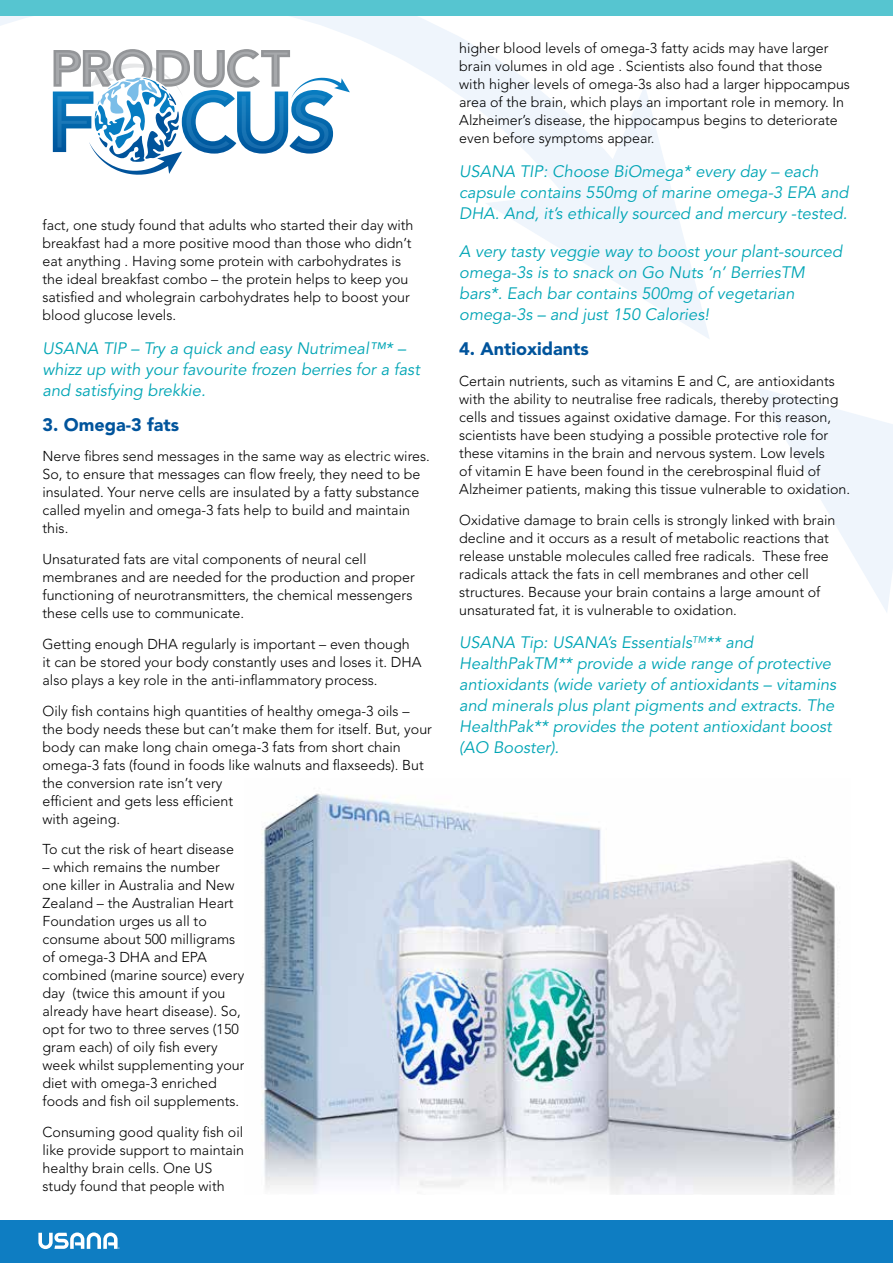
<style>
.page{position:relative;width:893px;height:1263px;background:#fff}
.page>*{position:absolute;margin:0;border:0;box-sizing:border-box;transform-origin:0 0}
.t1{font:900 18px "Avenir";color:#00549c}
.t2{font:italic 16.5px/21px "Avenir";color:#00a5b5}
.t3{font:300 14.25px/18px "Avenir";color:#000}
</style>
<div class="page">
<svg style="left:755px;top:387px;width:138px;height:225px"></svg>
<svg style="left:0;top:15px;width:710px;height:324px"></svg>
<div style="left:0;top:1220px;width:893px;height:43px;background:#0e7dc2"></div>
<svg style="left:38px;top:1232px;width:82px;height:17px"></svg>
<svg style="left:53px;top:49px;width:297px;height:126px"></svg>
<div style="left:0;top:0;width:893px;height:15px;background:#56c5d0"></div>
<img style="left:261px;top:793px;width:579px;height:401px">
<p class="t3" style="left:43px;top:216px;width:372px">fact, one study found that adults who started their day with breakfast had a more positive mood than those who didn’t eat anything . Having some protein with carbohydrates is the ideal breakfast combo – the protein helps to keep you satisfied and wholegrain carbohydrates help to boost your blood glucose levels.</p>
<p class="t2" style="left:43px;top:338px;width:379px">USANA TIP – Try a quick and easy Nutrimeal™* – whizz up with your favourite frozen berries for a fast and satisfying brekkie.</p>
<p class="t1" style="left:43px;top:413px;width:138px">3. Omega-3 fats</p>
<p class="t3" style="left:43px;top:447px;width:389px">Nerve fibres send messages in the same way as electric wires.<br>So, to ensure that messages can flow freely, they need to be insulated. Your nerve cells are insulated by a fatty substance called myelin and omega-3 fats help to build and maintain this.</p>
<p class="t3" style="left:43px;top:550px;width:374px">Unsaturated fats are vital components of neural cell membranes and are needed for the production and proper functioning of neurotransmitters, the chemical messengers these cells use to communicate.</p>
<p class="t3" style="left:43px;top:635px;width:380px">Getting enough DHA regularly is important – even though it can be stored your body constantly uses and loses it. DHA also plays a key role in the anti-inflammatory process.</p>
<p class="t3" style="left:43px;top:702px;width:391px">Oily fish contains high quantities of healthy omega-3 oils – the body needs these but can’t make them for itself. But, your body can make long chain omega-3 fats from short chain omega-3 fats (found in foods like walnuts and flaxseeds). But the conversion rate isn’t very<br>efficient and gets less efficient<br>with ageing.</p>
<p class="t3" style="left:43px;top:840px;width:193px">To cut the risk of heart disease</p>
<p class="t3" style="left:43px;top:858px;width:204px">– which remains the number one killer in Australia and New<br>Zealand – the Australian Heart<br>Foundation urges us all to consume about 500 milligrams of omega-3 DHA and EPA combined (marine source) every day (twice this amount if you already have heart disease). So, opt for two to three serves (150 gram each) of oily fish every week whilst supplementing your diet with omega-3 enriched foods and fish oil supplements.</p>
<p class="t3" style="left:43px;top:1123px;width:203px">Consuming good quality fish oil like provide support to maintain healthy brain cells. One US study found that people with</p>
<p class="t3" style="left:459px;top:39px;width:392px">higher blood levels of omega-3 fatty acids may have larger brain volumes in old age . Scientists also found that those with higher levels of omega-3s also had a larger hippocampus area of the brain, which plays an important role in memory. In Alzheimer’s disease, the hippocampus begins to deteriorate even before symptoms appear.</p>
<p class="t2" style="left:459px;top:161px;width:391px">USANA TIP: Choose BiOmega* every day – each capsule contains 550mg of marine omega-3 EPA and<br>DHA. And, it’s ethically sourced and mercury -tested.</p>
<p class="t2" style="left:459px;top:241px;width:384px">A very tasty veggie way to boost your plant-sourced omega-3s is to snack on Go Nuts ‘n’ BerriesTM bars*. Each bar contains 500mg of vegetarian omega-3s – and just 150 Calories!</p>
<p class="t1" style="left:459px;top:338px;width:131px">4. Antioxidants</p>
<p class="t3" style="left:459px;top:372px;width:392px">Certain nutrients, such as vitamins E and C, are antioxidants with the ability to neutralise free radicals, thereby protecting cells and tissues against oxidative damage. For this reason, scientists have been studying a possible protective role for these vitamins in the brain and nervous system. Low levels<br>of vitamin E have been found in the cerebrospinal fluid of Alzheimer patients, making this tissue vulnerable to oxidation.</p>
<p class="t3" style="left:459px;top:511px;width:378px">Oxidative damage to brain cells is strongly linked with brain decline and it occurs as a result of metabolic reactions that release unstable molecules called free radicals. These free radicals attack the fats in cell membranes and other cell structures. Because your brain contains a large amount of unsaturated fat, it is vulnerable to oxidation.</p>
<p class="t2" style="left:459px;top:633px;width:378px">USANA Tip: USANA’s Essentials<sup>TM</sup>** and HealthPakTM** provide a wide range of protective antioxidants (wide variety of antioxidants – vitamins and minerals plus plant pigments and extracts. The HealthPak** provides the potent antioxidant boost (AO Booster).</p>
</div>
